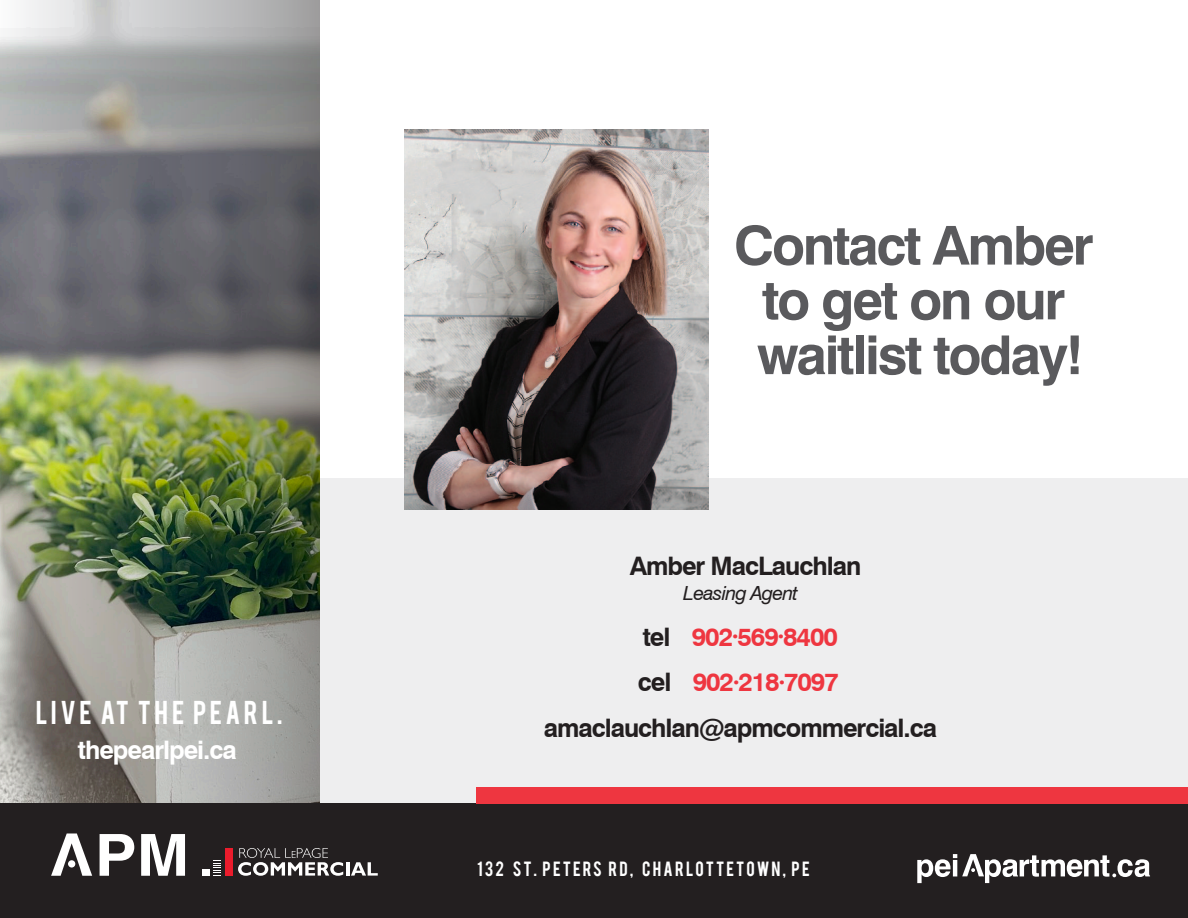
<style>
.page{position:relative;width:1188px;height:918px;background:#fff}
.page>*{position:absolute;margin:0;border:0;box-sizing:border-box;transform-origin:0 0}
.t1{font:700 53.7px/54.8px "Swiss 721 BT";letter-spacing:-.04em;color:#5a5a5d;text-align:center}
.t2{font:25.95px "Bebas";letter-spacing:.14em;color:#fff}
.t3{font:700 25.5px/45.6px "Swiss 721 BT";letter-spacing:-.04em;color:#231f20;text-align:center}
.t4{font:700 25.5px "Swiss 721 BT";letter-spacing:-.04em;color:#fff}
.t5{font:italic 19.5px "Swiss 721 BT";letter-spacing:-.04em;color:#231f20}
.t6{font:16.2px "Bebas";letter-spacing:.125em;color:#fff}
.s1{color:#ee3640}
</style>
<div class="page">
<div style="left:308px;top:478px;width:880px;height:351px;background:#eeeeef"></div>
<img style="left:405px;top:130px;width:303px;height:379px">
<img style="left:0;top:0;width:320px;height:803px">
<div style="left:0;top:803px;width:1188px;height:115px;background:#231f20"></div>
<div style="left:477px;top:787px;width:711px;height:16px;background:#ee3640"></div>
<svg style="left:100px;top:834px;width:34px;height:42px"></svg>
<svg style="left:141px;top:834px;width:44px;height:42px"></svg>
<svg style="left:51px;top:833px;width:41px;height:43px"></svg>
<div style="left:225px;top:848px;width:8px;height:28px;background:#eb1c2c"></div>
<svg style="left:214px;top:860px;width:7px;height:16px"></svg>
<div style="left:202px;top:870px;width:8px;height:6px;background:#fff"></div>
<hr style="left:346px;top:862px;width:3px;height:14px;background:#fff">
<svg style="left:351px;top:862px;width:27px;height:14px"></svg>
<svg style="left:238px;top:848px;width:105px;height:28px"></svg>
<svg style="left:917px;top:854px;width:233px;height:29px"></svg>
<p class="t2" style="left:36px;top:693px;width:248px">LIVE AT THE PEARL.</p>
<p class="t4" style="left:78px;top:735px;width:160px">thepearlpei.ca</p>
<h1 class="t1" style="left:734px;top:218px;width:361px">Contact Amber to get on our waitlist today!</h1>
<p class="t3" style="left:630px;top:543px;width:233px">Amber MacLauchlan</p>
<p class="t5" style="left:683px;top:581px;width:116px">Leasing Agent</p>
<p class="t3" style="left:544px;top:614px;width:395px">tel <span class="s1">902</span><sup>.</sup><span class="s1">569</span><sup>.</sup><span class="s1">8400<br></span>cel <span class="s1">902</span><sup>.</sup><span class="s1">218</span><sup>.</sup><span class="s1">7097 </span>amaclauchlan@apmcommercial.ca</p>
<p class="t6" style="left:477px;top:857px;width:334px">132 ST. PETERS RD, CHARLOTTETOWN, pe</p>
</div>
